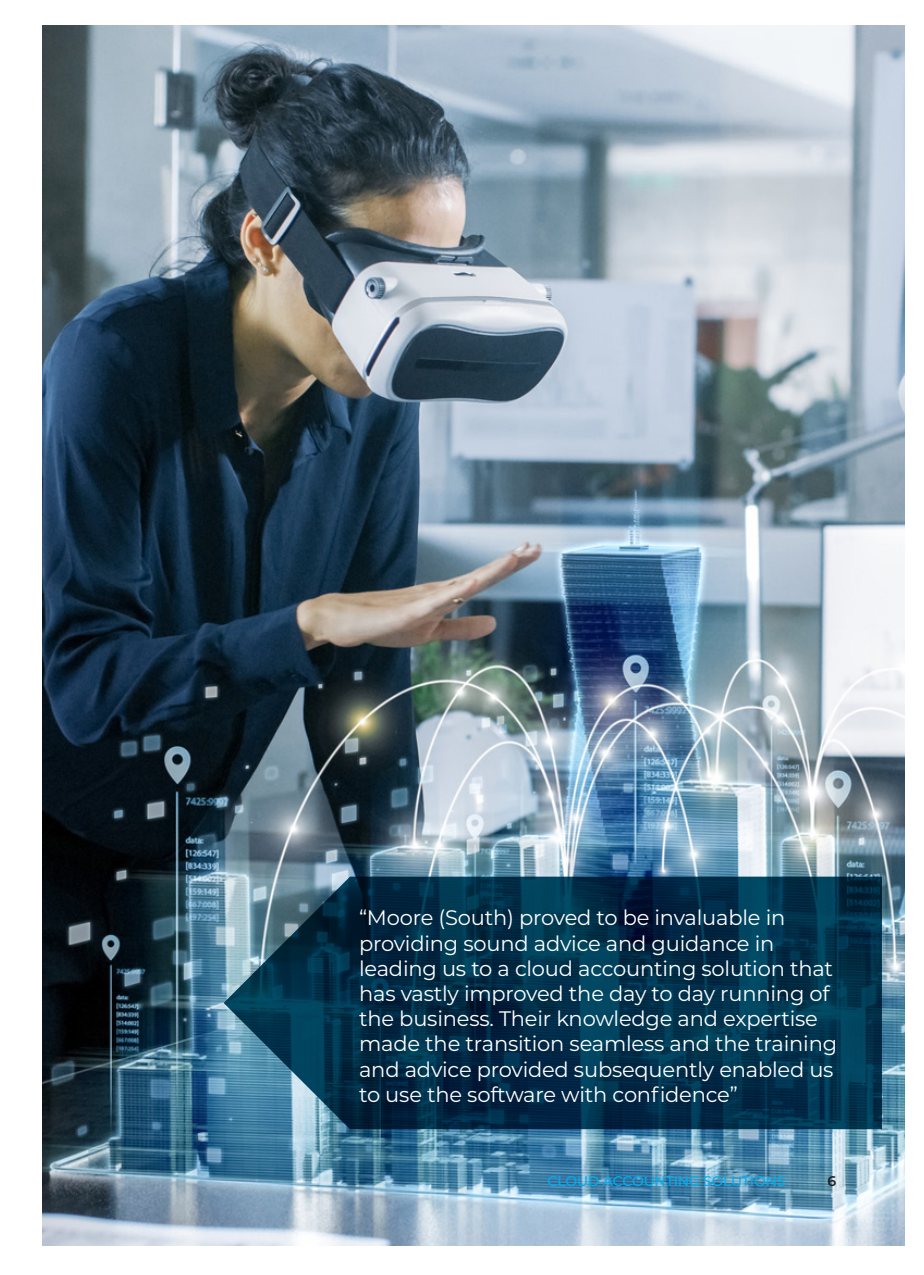
<style>
.page{position:relative;width:924px;height:1275px;background:#fff}
.page>*{position:absolute;margin:0;border:0;box-sizing:border-box;transform-origin:0 0}
.t1{font:21px/25.2px "Montserrat";letter-spacing:-.01em;color:#fff}
.Advert_title{font:500 14px "Montserrat";letter-spacing:-.015em;color:#00aeef}
.Pagination{font:600 14px "Montserrat";color:#231f20}
</style>
<div class="page">
<img style="left:42px;top:25px;width:862px;height:1220px">
<svg style="left:223px;top:876px;width:658px;height:253px"></svg>
<p class="t1" style="left:359px;top:904px;width:479px">“Moore (South) proved to be invaluable in providing sound advice and guidance in leading us to a cloud accounting solution that has vastly improved the day to day running of the business. Their knowledge and expertise made the transition seamless and the training and advice provided subsequently enabled us to use the software with confidence”</p>
<p class="Advert_title" style="left:547px;top:1171px;width:239px">CLOUD ACCOUNTING SOLUTIONS</p>
<p class="Pagination" style="left:827px;top:1171px;width:10px">6</p>
</div>
